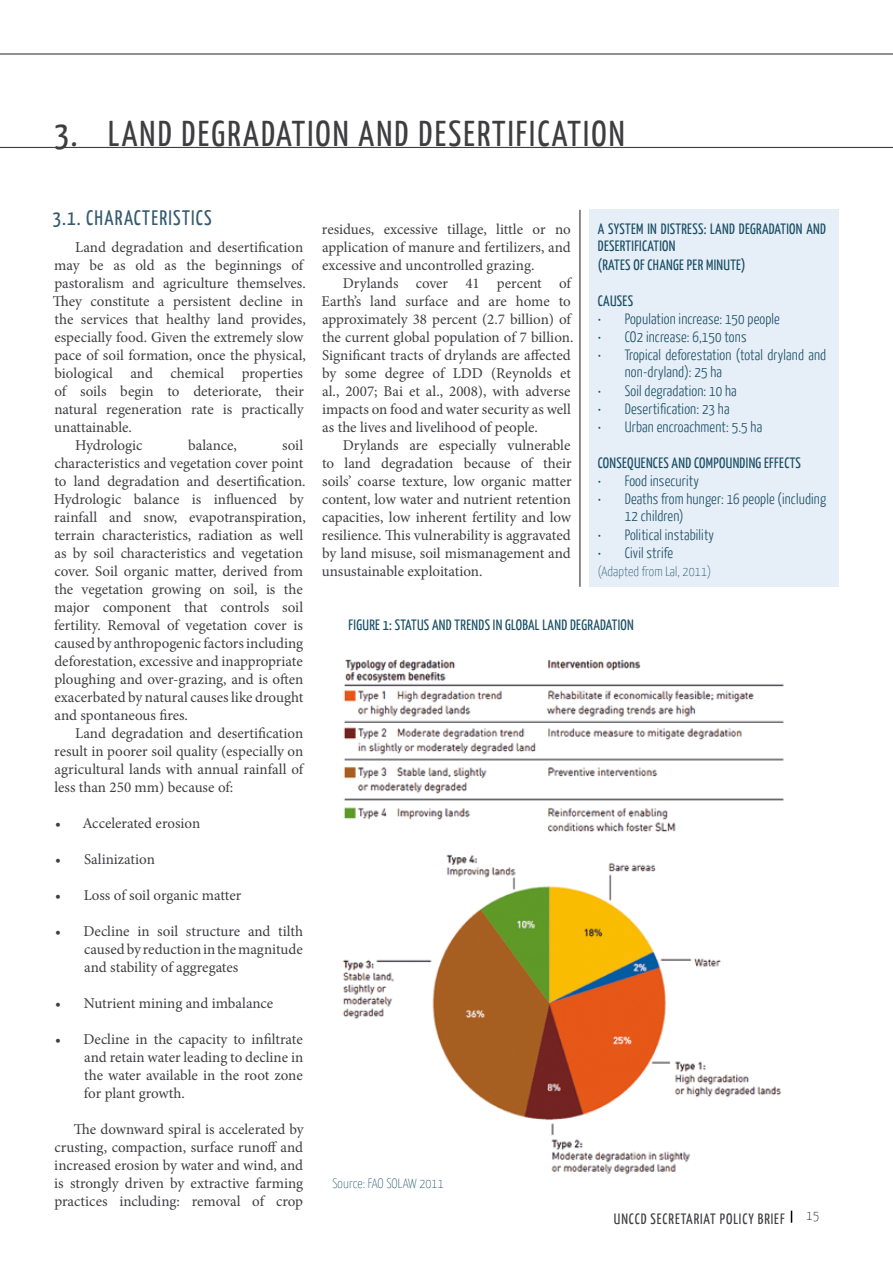
<style>
.page{position:relative;width:893px;height:1263px;background:#fff}
.page>*{position:absolute;margin:0;border:0;box-sizing:border-box;transform-origin:0 0}
.t1{font:36px "Yanone Kaffeesatz";letter-spacing:.06em;color:#3e3d40}
.t2{font:21px "Yanone Kaffeesatz";letter-spacing:.06em;color:#365a6f}
.t3{font:15px/18px "Minion Pro";color:#3e3d40;text-align:justify}
.t4{font:300 15px/16.5px "Yanone Kaffeesatz";letter-spacing:.01em;color:#194e63}
.t5{font:15px/16.5px "Yanone Kaffeesatz";letter-spacing:.02em;color:#194e63}
.t6{font:15px "Yanone Kaffeesatz";letter-spacing:.06em;color:#3e3d40}
.t7{font:100 13.5px "Yanone Kaffeesatz";letter-spacing:.01em;color:#194e63}
.t8{font:100 13.5px "Yanone Kaffeesatz";color:#000}
</style>
<div class="page">
<hr style="left:0;top:53px;width:893px;height:2px;background:#3e3d40">
<hr style="left:0;top:147px;width:893px;height:1px;background:#3e3d40">
<svg style="left:791px;top:1211px;width:1px;height:12px"></svg>
<div style="left:589px;top:210px;width:250px;height:377px;background:#e6eef8"></div>
<hr style="left:580px;top:210px;width:1px;height:377px;background:#000">
<img style="left:342px;top:659px;width:442px;height:516px">
<h1 class="t1" style="left:54px;top:110px;width:569px">3. LAND DEGRADATION AND DESERTIFICATION</h1>
<h2 class="t2" style="left:52px;top:204px;width:152px">3.1. CHARACTERISTICS</h2>
<p class="t3" style="left:75px;top:238px;width:230px">Land degradation and desertification</p>
<p class="t3" style="left:54px;top:256px;width:251px">may be as old as the beginnings of</p>
<p class="t3" style="left:54px;top:274px;width:253px">pastoralism and agriculture themselves.</p>
<p class="t3" style="left:53px;top:292px;width:252px">They constitute a persistent decline in</p>
<p class="t3" style="left:54px;top:310px;width:253px">the services that healthy land provides,</p>
<p class="t3" style="left:54px;top:328px;width:251px">especially food. Given the extremely slow</p>
<p class="t3" style="left:54px;top:346px;width:253px">pace of soil formation, once the physical,</p>
<p class="t3" style="left:55px;top:364px;width:250px">biological and chemical properties</p>
<p class="t3" style="left:54px;top:382px;width:251px">of soils begin to deteriorate, their</p>
<p class="t3" style="left:54px;top:400px;width:251px">natural regeneration rate is practically</p>
<p class="t3" style="left:54px;top:418px;width:79px">unattainable.</p>
<p class="t3" style="left:75px;top:436px;width:69px">Hydrologic</p>
<p class="t3" style="left:188px;top:436px;width:50px">balance,</p>
<p class="t3" style="left:54px;top:436px;width:253px;text-align:left;text-indent:228px">soil characteristics and vegetation cover point to land degradation and desertification.<br>Hydrologic balance is influenced by rainfall and snow, evapotranspiration, terrain characteristics, radiation as well as by soil characteristics and vegetation cover. Soil organic matter, derived from the vegetation growing on soil, is the major component that controls soil fertility. Removal of vegetation cover is caused by anthropogenic factors including deforestation, excessive and inappropriate ploughing and over-grazing, and is often exacerbated by natural causes like drought and spontaneous fires.</p>
<p class="t3" style="left:54px;top:724px;width:250px;text-indent:21px">Land degradation and desertification result in poorer soil quality (especially on agricultural lands with annual rainfall of less than 250 mm) because of:</p>
<p class="t3" style="left:55px;top:814px;width:147px">• Accelerated erosion</p>
<p class="t3" style="left:55px;top:850px;width:101px">• Salinization</p>
<p class="t3" style="left:55px;top:886px;width:188px">• Loss of soil organic matter</p>
<p class="t3" style="left:84px;top:922px;width:221px;text-indent:-29px">• Decline in soil structure and tilth caused by reduction in the magnitude and stability of aggregates</p>
<p class="t3" style="left:55px;top:994px;width:220px">• Nutrient mining and imbalance</p>
<p class="t3" style="left:84px;top:1030px;width:221px;text-indent:-29px">• Decline in the capacity to infiltrate and retain water leading to decline in the water available in the root zone for plant growth.</p>
<p class="t3" style="left:54px;top:1120px;width:251px;text-indent:20px">The downward spiral is accelerated by crusting, compaction, surface runoff and increased erosion by water and wind, and is strongly driven by extractive farming practices including: removal of crop</p>
<p class="t5" style="left:598px;top:220px;width:230px">A SYSTEM IN DISTRESS: LAND DEGRADATION AND<br>DESERTIFICATION</p>
<p class="t5" style="left:598px;top:256px;width:149px">(RATES OF CHANGE PER MINUTE)</p>
<p class="t5" style="left:598px;top:292px;width:36px">CAUSES</p>
<p class="t4" style="left:598px;top:310px;width:184px">• Population increase: 150 people</p>
<p class="t4" style="left:598px;top:328px;width:150px">• CO2 increase: 6,150 tons</p>
<p class="t4" style="left:625px;top:346px;width:203px;text-indent:-27px">• Tropical deforestation (total dryland and non-dryland): 25 ha</p>
<p class="t4" style="left:598px;top:382px;width:140px">• Soil degradation: 10 ha</p>
<p class="t4" style="left:598px;top:400px;width:133px">• Desertification: 23 ha</p>
<p class="t4" style="left:598px;top:418px;width:166px">• Urban encroachment: 5.5 ha</p>
<p class="t5" style="left:598px;top:454px;width:204px">CONSEQUENCES AND COMPOUNDING EFFECTS</p>
<p class="t4" style="left:598px;top:472px;width:103px">• Food insecurity</p>
<p class="t4" style="left:625px;top:490px;width:203px;text-indent:-27px">• Deaths from hunger: 16 people (including<br>12 children)</p>
<p class="t4" style="left:598px;top:526px;width:118px">• Political instability</p>
<p class="t4" style="left:598px;top:544px;width:77px">• Civil strife</p>
<p class="t7" style="left:598px;top:563px;width:115px">(Adapted from Lal, 2011)</p>
<p class="t3" style="left:322px;top:220px;width:250px">residues, excessive tillage, little or no application of manure and fertilizers, and excessive and uncontrolled grazing.</p>
<p class="t3" style="left:321px;top:274px;width:253px;text-align:left;text-indent:21px">Drylands cover 41 percent of Earth’s land surface and are home to approximately 38 percent (2.7 billion) of the current global population of 7 billion.<br>Significant tracts of drylands are affected by some degree of LDD (Reynolds et al., 2007; Bai et al., 2008), with adverse impacts on food and water security as well as the lives and livelihood of people.</p>
<p class="t3" style="left:322px;top:436px;width:251px;text-indent:21px">Drylands are especially vulnerable to land degradation because of their soils’ coarse texture, low organic matter content, low water and nutrient retention capacities, low inherent fertility and low resilience. This vulnerability is aggravated by land misuse, soil mismanagement and unsustainable exploitation.</p>
<p class="t5" style="left:349px;top:616px;width:285px">FIGURE 1: STATUS AND TRENDS IN GLOBAL LAND DEGRADATION</p>
<p class="t7" style="left:332px;top:1175px;width:113px">Source: FAO SOLAW 2011</p>
<p class="t6" style="left:614px;top:1209px;width:172px">UNCCD SECRETARIAT POLICY BRIEF</p>
<p class="t8" style="left:806px;top:1207px;width:14px">15</p>
</div>
